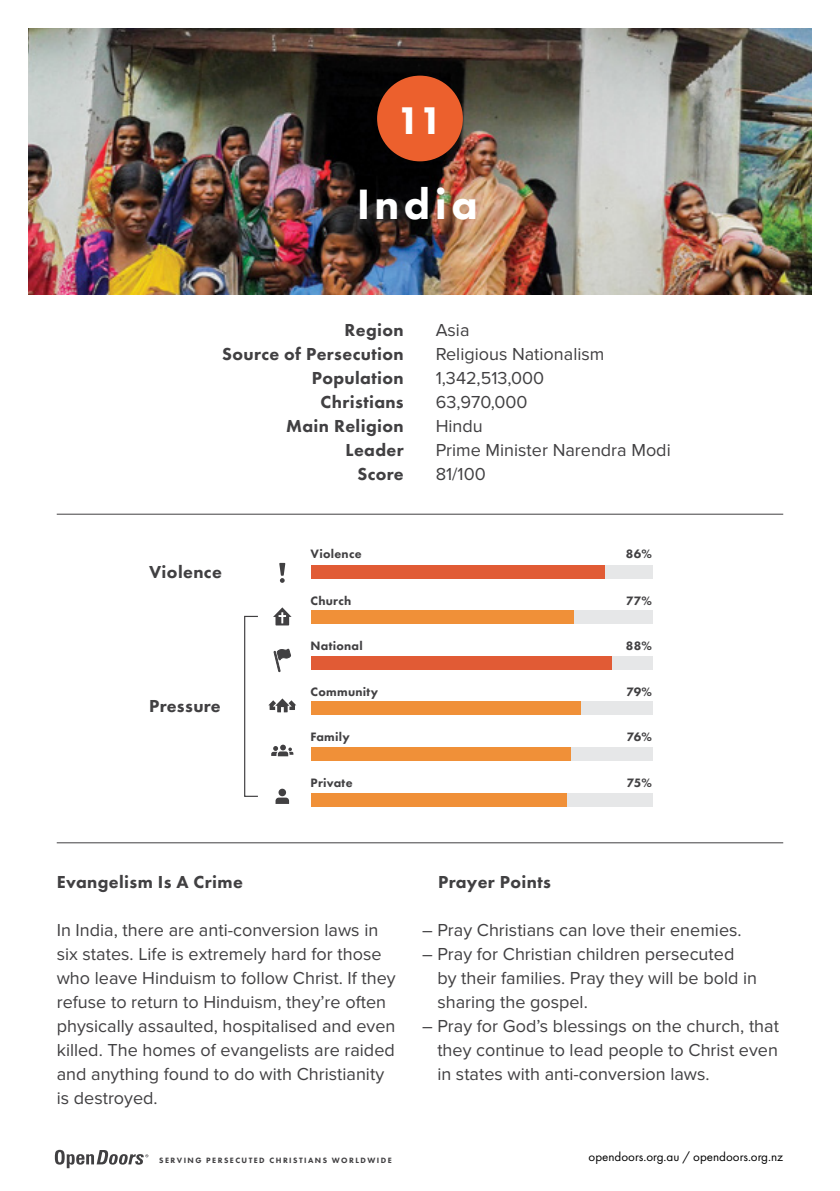
<style>
.page{position:relative;width:840px;height:1191px;background:#fff}
.page>*{position:absolute;margin:0;border:0;box-sizing:border-box;transform-origin:0 0}
.t1{font:800 44px "Futura PT";letter-spacing:.1em;color:#fff}
.t2{font:800 40px "Futura PT";color:#fff}
.t3{font:18px/24px "Proxima Nova";color:#414042}
.t4{font:800 18px/24px "Futura PT";letter-spacing:.02em;color:#414042;text-align:right}
.t5{font:13px "Futura PT";color:#000}
.t6{font:800 12.6px "Futura PT";letter-spacing:.02em;color:#414042}
.t7{font:800 8px "Futura PT";letter-spacing:.18em;color:#414042}
</style>
<div class="page">
<hr style="left:57px;top:514px;width:725px;height:1px;background:#414042">
<hr style="left:57px;top:842px;width:725px;height:1px;background:#414042">
<svg style="left:55px;top:1149px;width:93px;height:19px"></svg>
<div style="left:311px;top:565px;width:340px;height:13px;background:#e6e7e8"></div>
<div style="left:311px;top:565px;width:293px;height:13px;background:#e15b35"></div>
<div style="left:311px;top:610px;width:340px;height:14px;background:#e6e7e8"></div>
<div style="left:311px;top:656px;width:340px;height:13px;background:#e6e7e8"></div>
<div style="left:311px;top:701px;width:340px;height:14px;background:#e6e7e8"></div>
<div style="left:311px;top:747px;width:340px;height:14px;background:#e6e7e8"></div>
<div style="left:311px;top:792px;width:340px;height:14px;background:#e6e7e8"></div>
<div style="left:311px;top:610px;width:262px;height:14px;background:#f09038"></div>
<div style="left:311px;top:656px;width:299px;height:13px;background:#e15b35"></div>
<div style="left:311px;top:701px;width:269px;height:14px;background:#f09038"></div>
<div style="left:311px;top:747px;width:259px;height:14px;background:#f09038"></div>
<div style="left:311px;top:792px;width:255px;height:14px;background:#f09038"></div>
<svg style="left:279px;top:563px;width:6px;height:20px"></svg>
<svg style="left:273px;top:607px;width:18px;height:18px"></svg>
<svg style="left:274px;top:649px;width:16px;height:23px"></svg>
<div style="left:244px;top:616px;width:14px;height:181px;border:1px solid #414042"></div>
<svg style="left:275px;top:797px;width:14px;height:7px"></svg>
<div style="left:278px;top:788px;width:8px;height:8px;background:#414042;border-radius:50%"></div>
<svg style="left:271px;top:744px;width:22px;height:12px"></svg>
<svg style="left:268px;top:698px;width:28px;height:14px"></svg>
<img style="left:28px;top:28px;width:783px;height:267px">
<div style="left:377px;top:76px;width:85px;height:85px;background:#ec602d;border-radius:50%"></div>
<h2 class="t2" style="left:396px;top:95px;width:48px">11</h2>
<h1 class="t1" style="left:356px;top:177px;width:122px">India</h1>
<p class="t4" style="left:222px;top:318px;width:183px">Region<br>Source of Persecution<br>Population<br>Christians<br>Main Religion<br>Leader<br>Score</p>
<p class="t3" style="left:435px;top:318px;width:236px">Asia<br>Religious Nationalism<br>1,342,513,000<br>63,970,000<br>Hindu<br>Prime Minister Narendra Modi<br>81/100</p>
<p class="t4" style="left:149px;top:560px;width:74px">Violence</p>
<p class="t4" style="left:149px;top:694px;width:73px">Pressure</p>
<p class="t6" style="left:310px;top:546px;width:53px">Violence</p>
<p class="t6" style="left:625px;top:546px;width:28px">86%</p>
<p class="t6" style="left:310px;top:593px;width:42px">Church</p>
<p class="t6" style="left:310px;top:638px;width:54px">National</p>
<p class="t6" style="left:625px;top:638px;width:28px">88%</p>
<p class="t6" style="left:625px;top:593px;width:27px">77%</p>
<p class="t6" style="left:310px;top:684px;width:69px">Community</p>
<p class="t6" style="left:626px;top:684px;width:27px">79%</p>
<p class="t6" style="left:310px;top:729px;width:41px">Family</p>
<p class="t6" style="left:626px;top:729px;width:27px">76%</p>
<p class="t6" style="left:310px;top:775px;width:44px">Private</p>
<p class="t6" style="left:626px;top:775px;width:27px">75%</p>
<p class="t4" style="left:57px;top:870px;width:187px">Evangelism Is A Crime</p>
<p class="t3" style="left:57px;top:918px;width:340px">In India, there are anti-conversion laws in six states. Life is extremely hard for those who leave Hinduism to follow Christ. If they refuse to return to Hinduism, they’re often physically assaulted, hospitalised and even killed. The homes of evangelists are raided and anything found to do with Christianity is destroyed.</p>
<p class="t4" style="left:438px;top:870px;width:114px">Prayer Points</p>
<p class="t3" style="left:422px;top:918px;width:321px">– Pray Christians can love their enemies.</p>
<p class="t3" style="left:437px;top:942px;width:321px;text-indent:-15px">– Pray for Christian children persecuted by their families. Pray they will be bold in sharing the gospel.</p>
<p class="t3" style="left:437px;top:1014px;width:343px;text-align:justify;text-indent:-15px">– Pray for God’s blessings on the church, that they continue to lead people to Christ even in states with anti-conversion laws.</p>
<p class="t7" style="left:159px;top:1154px;width:234px">SERVING PERSECUTED CHRISTIANS WORLDWIDE</p>
<p class="t5" style="left:588px;top:1149px;width:196px">opendoors.org.au / opendoors.org.nz</p>
</div>
